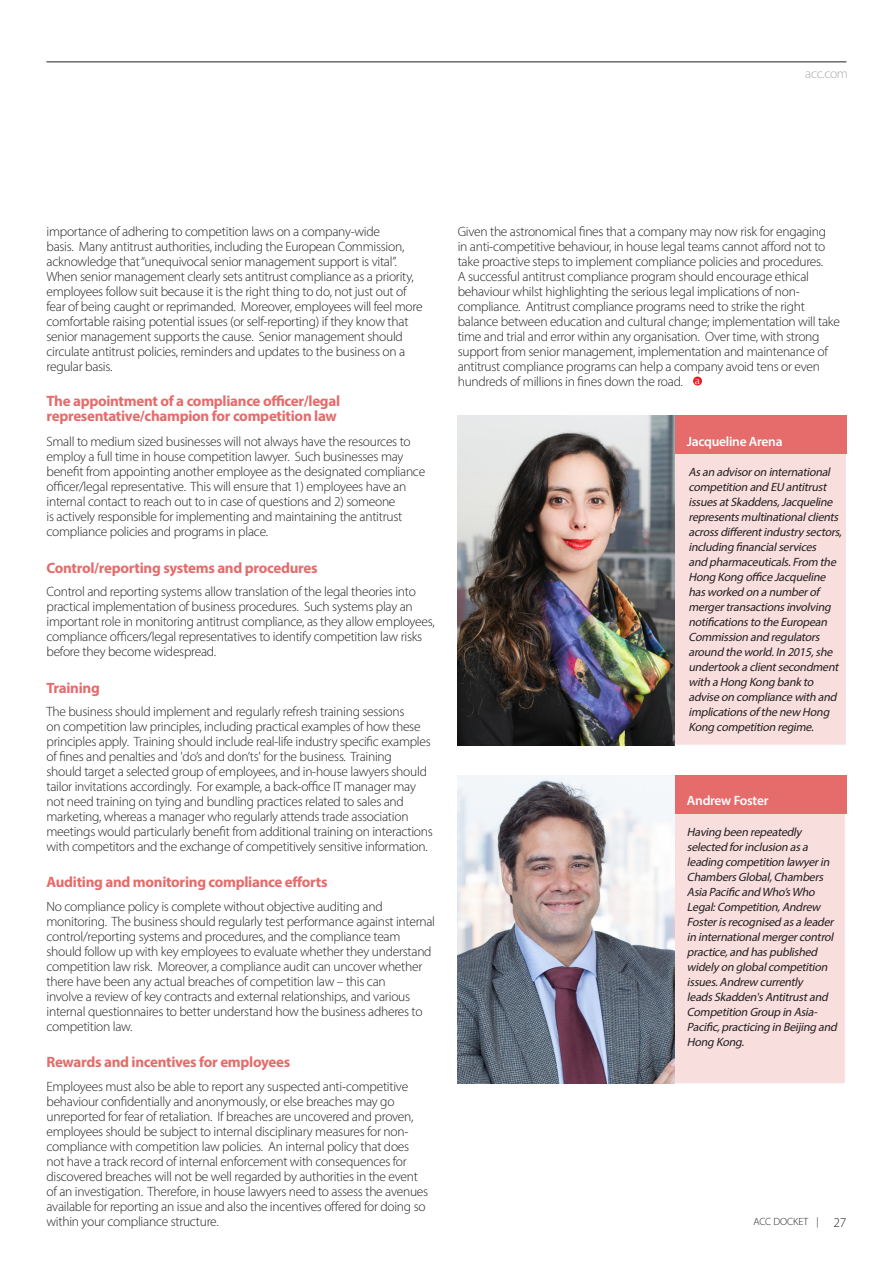
<style>
.page{position:relative;width:893px;height:1263px;background:#fff}
.page>*{position:absolute;margin:0;border:0;box-sizing:border-box;transform-origin:0 0}
.t1{font:700 15px/15px "Myriad Pro";letter-spacing:-.02em;color:#e66b6b}
.t2{font:300 13.5px/15px "Myriad Pro";letter-spacing:-.02em;color:#231f20}
.t3{font:600 13.5px "Myriad Pro";letter-spacing:-.02em;color:#fff}
.t4{font:300 13.5px "Myriad Pro";letter-spacing:-.025em;color:#a7a9ac}
.t5{font:italic 12px/15px "Myriad Pro";color:#231f20}
.t6{font:300 10.5px "Myriad Pro";letter-spacing:-.005em;color:#231f20}
.t7{font:10.5px "Optima";color:#fff}
.s1{font-size:13.5px}
</style>
<div class="page">
<hr style="left:46px;top:62px;width:800px;height:1px;background:#231f20">
<div style="left:459px;top:416px;width:388px;height:330px;background:#f9dede;border:1px solid #fff"></div>
<div style="left:458px;top:776px;width:388px;height:308px;background:#f9dede;border:1px solid #fff"></div>
<div style="left:675px;top:416px;width:171px;height:38px;background:#e66b6b"></div>
<div style="left:675px;top:776px;width:171px;height:38px;background:#e66b6b"></div>
<img style="left:458px;top:416px;width:217px;height:330px">
<img style="left:458px;top:776px;width:217px;height:308px">
<div style="left:693px;top:377px;width:9px;height:9px;background:#ed1c24;border-radius:50%"></div>
<p class="t4" style="left:805px;top:65px;width:44px">acc.com</p>
<p class="t2" style="left:46px;top:223px;width:378px">importance of adhering to competition laws on a company-wide<br>basis. Many antitrust authorities, including the European Commission, acknowledge that “unequivocal senior management support is vital”.<br>When senior management clearly sets antitrust compliance as a priority, employees follow suit because it is the right thing to do, not just out of fear of being caught or reprimanded. Moreover, employees will feel more comfortable raising potential issues (or self-reporting) if they know that senior management supports the cause. Senior management should circulate antitrust policies, reminders and updates to the business on a regular basis.</p>
<p class="t2" style="left:458px;top:223px;width:384px">Given the astronomical fines that a company may now risk for engaging<br>in anti-competitive behaviour, in house legal teams cannot afford not to take proactive steps to implement compliance policies and procedures.<br>A successful antitrust compliance program should encourage ethical behaviour whilst highlighting the serious legal implications of non&shy;compliance. Antitrust compliance programs need to strike the right balance between education and cultural change; implementation will take time and trial and error within any organisation. Over time, with strong support from senior management, implementation and maintenance of antitrust compliance programs can help a company avoid tens or even hundreds of millions in fines down the road.</p>
<p class="t7" style="left:695px;top:374px;width:7px">a</p>
<p class="t1" style="left:46px;top:393px;width:295px">The appointment of a compliance officer/legal representative/champion for competition law</p>
<p class="t2" style="left:46px;top:433px;width:380px">Small to medium sized businesses will not always have the resources to employ a full time in house competition lawyer. Such businesses may benefit from appointing another employee as the designated compliance officer/legal representative. This will ensure that 1) employees have an internal contact to reach out to in case of questions and 2) someone<br>is actively responsible for implementing and maintaining the antitrust compliance policies and programs in place.</p>
<p class="t1" style="left:46px;top:560px;width:273px">Control/reporting systems and procedures</p>
<p class="t2" style="left:46px;top:583px;width:390px">Control and reporting systems allow translation of the legal theories into practical implementation of business procedures. Such systems play an important role in monitoring antitrust compliance, as they allow employees, compliance officers/legal representatives to identify competition law risks before they become widespread.</p>
<p class="t1" style="left:46px;top:680px;width:55px">Training</p>
<p class="t2" style="left:46px;top:703px;width:388px">The business should implement and regularly refresh training sessions<br>on competition law principles, including practical examples of how these principles apply. Training should include real-life industry specific examples of fines and penalties and 'do’s and don’ts' for the business. Training<br>should target a selected group of employees, and in-house lawyers should tailor invitations accordingly. For example, a back-office IT manager may not need training on tying and bundling practices related to sales and marketing, whereas a manager who regularly attends trade association meetings would particularly benefit from additional training on interactions with competitors and the exchange of competitively sensitive information.</p>
<p class="t1" style="left:46px;top:874px;width:283px">Auditing and monitoring compliance efforts</p>
<p class="t2" style="left:46px;top:898px;width:390px">No compliance policy is complete without objective auditing and monitoring. The business should regularly test performance against internal control/reporting systems and procedures, and the compliance team should follow up with key employees to evaluate whether they understand competition law risk. Moreover, a compliance audit can uncover whether there have been any actual breaches of competition law – this can<br>involve a review of key contracts and external relationships, and various internal questionnaires to better understand how the business adheres to competition law.</p>
<p class="t1" style="left:46px;top:1054px;width:245px">Rewards and incentives for employees</p>
<p class="t2" style="left:46px;top:1078px;width:383px">Employees must also be able to report any suspected anti-competitive behaviour confidentially and anonymously, or else breaches may go unreported for fear of retaliation. If breaches are uncovered and proven, employees should be subject to internal disciplinary measures for non&shy;compliance with competition law policies. An internal policy that does not have a track record of internal enforcement with consequences for discovered breaches will not be well regarded by authorities in the event of an investigation. Therefore, in house lawyers need to assess the avenues available for reporting an issue and also the incentives offered for doing so within your compliance structure.</p>
<p class="t3" style="left:687px;top:433px;width:97px">Jacqueline Arena</p>
<p class="t5" style="left:688px;top:464px;width:157px">Asan advisoron international competition and EU antitrust issuesatSkaddens,Jacqueline representsmultinationalclients acrossdifferentindustrysectors, including financialservices<br>and pharmaceuticals.From the<br>Hong Kong office Jacqueline hasworked on anumberof mergertransactionsinvolving notificationsto the European<br>Commission and regulators around the world.In 2015,she undertookaclientsecondment with aHong Kong bankto advise on compliance with and implicationsof the new Hong<br>Kong competition regime.</p>
<p class="t3" style="left:687px;top:792px;width:83px">Andrew Foster</p>
<p class="t5" style="left:687px;top:824px;width:154px">Having been repeatedly selected forinclusion asa leading competition lawyerin<br>ChambersGlobal,Chambers<br>AsiaPacificand Who’sWho<br>Legal:Competition,Andrew<br>Fosterisrecognised asaleader in internationalmergercontrol practice,and haspublished widelyon globalcompetition issues.Andrew currently leadsSkadden'sAntitrustand<br>Competition Group in Asia-<br>Pacific,practicing in Beijing and<br>Hong Kong.</p>
<p class="t6" style="left:753px;top:1215px;width:94px">ACC DOCKET | <span class="s1">27</span></p>
</div>
